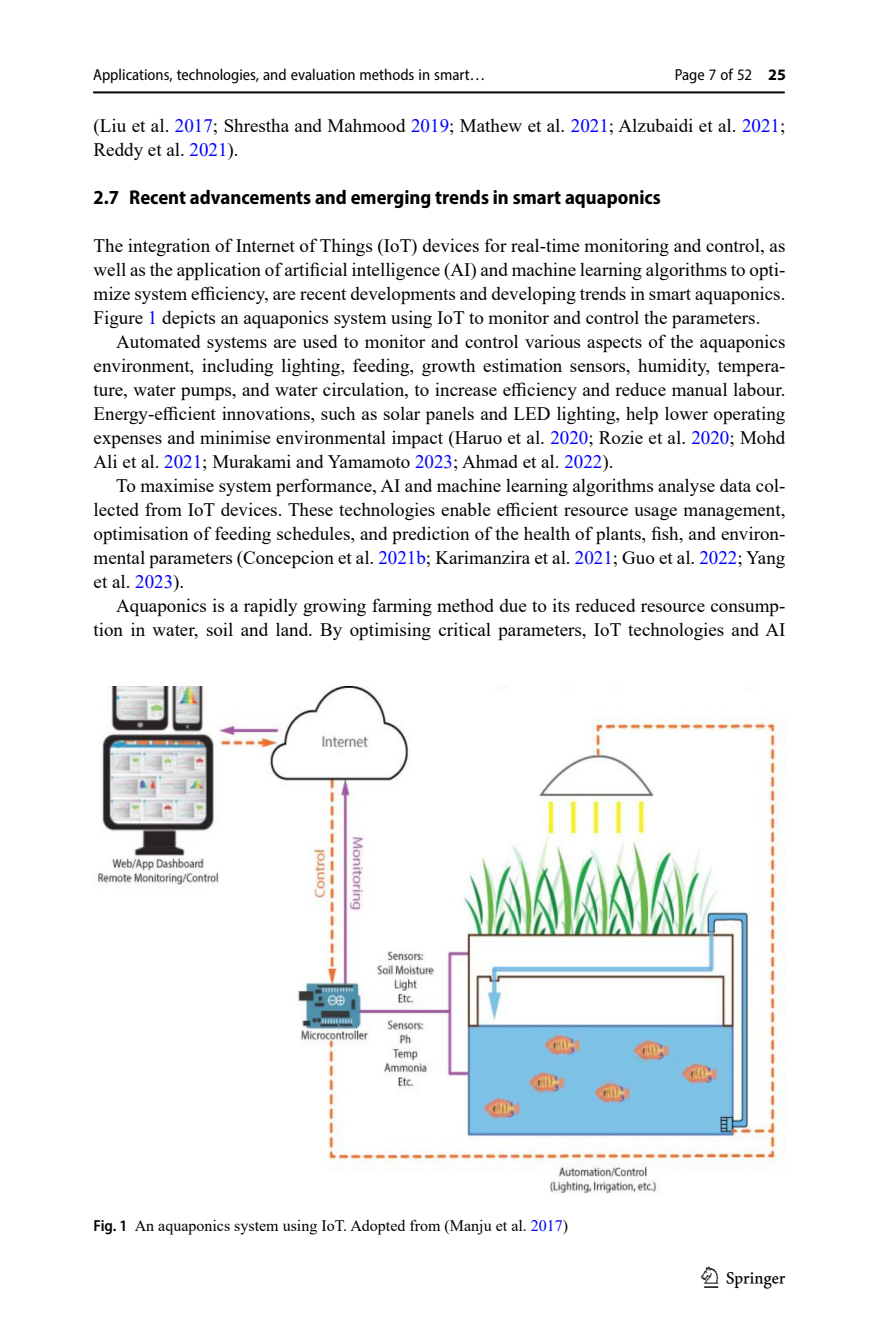
<style>
.page{position:relative;width:879px;height:1333px;background:#fff}
.page>*{position:absolute;margin:0;border:0;box-sizing:border-box;transform-origin:0 0}
.t1{font:30px "Springnew";color:#000}
.Head_2{font:700 semi-condensed 20px "Myriad Pro";color:#000}
.Body_Text_Indent{font:19px/24px "Times New Roman";color:#000;text-align:justify}
.Body_Text{font:19px/24px "Times New Roman";color:#000;text-align:justify}
.t2{font:semi-condensed 16px "Myriad Pro";color:#000}
.Figure_Caption{font:16px "Times New Roman";color:#000}
.s1{font-weight:700;font-stretch:normal}
.s2{color:#00f}
.s3{font-family:"Myriad Pro";font-weight:600;font-stretch:semi-condensed}
</style>
<div class="page">
<hr style="left:93px;top:91px;width:692px;height:2px;background:#000">
<img style="left:97px;top:686px;width:688px;height:508px">
<p class="t2" style="left:674px;top:65px;width:113px">Page 7 of 52 <span class="s1">25</span></p>
<p class="t2" style="left:93px;top:65px;width:394px">Applications, technologies, and evaluation methods in smart…</p>
<p class="Body_Text_Indent" style="left:94px;top:113px;width:693px">(Liu et al. <span class="s2">2017</span>; Shrestha and Mahmood <span class="s2">2019</span>; Mathew et al. <span class="s2">2021</span>; Alzubaidi et al. <span class="s2">2021</span>;<br>Reddy et al. <span class="s2">2021</span>).</p>
<p class="Head_2" style="left:94px;top:184px;width:569px">2.7 Recent advancements and emerging trends in smart aquaponics</p>
<p class="Body_Text" style="left:94px;top:233px;width:693px">The integration of Internet of Things (IoT) devices for real-time monitoring and control, as well as the application of artificial intelligence (AI) and machine learning algorithms to opti&shy;mize system efficiency, are recent developments and developing trends in smart aquaponics.<br>Figure <span class="s2">1</span> depicts an aquaponics system using IoT to monitor and control the parameters.</p>
<p class="Body_Text_Indent" style="left:94px;top:329px;width:693px;text-indent:23px">Automated systems are used to monitor and control various aspects of the aquaponics environment, including lighting, feeding, growth estimation sensors, humidity, tempera&shy;ture, water pumps, and water circulation, to increase efficiency and reduce manual labour.<br>Energy-efficient innovations, such as solar panels and LED lighting, help lower operating expenses and minimise environmental impact (Haruo et al. <span class="s2">2020</span>; Rozie et al. <span class="s2">2020</span>; Mohd Ali et al. <span class="s2">2021</span>; Murakami and Yamamoto <span class="s2">2023</span>; Ahmad et al. <span class="s2">2022</span>).</p>
<p class="Body_Text_Indent" style="left:94px;top:473px;width:693px;text-indent:23px">To maximise system performance, AI and machine learning algorithms analyse data col&shy;lected from IoT devices. These technologies enable efficient resource usage management, optimisation of feeding schedules, and prediction of the health of plants, fish, and environ&shy;mental parameters (Concepcion et al. <span class="s2">2021b</span>; Karimanzira et al. <span class="s2">2021</span>; Guo et al. <span class="s2">2022</span>; Yang et al. <span class="s2">2023</span>).</p>
<p class="Body_Text_Indent" style="left:94px;top:593px;width:693px;text-align:right">Aquaponics is a rapidly growing farming method due to its reduced resource consump&shy;tion in water, soil and land. By optimising critical parameters, IoT technologies and AI</p>
<p class="Figure_Caption" style="left:94px;top:1214px;width:476px"><span class="s3">Fig. 1</span> An aquaponics system using IoT. Adopted from (Manju et al. <span class="s2">2017</span>)</p>
<h1 class="t1" style="left:704px;top:1260px;width:83px">1 3</h1>
</div>
